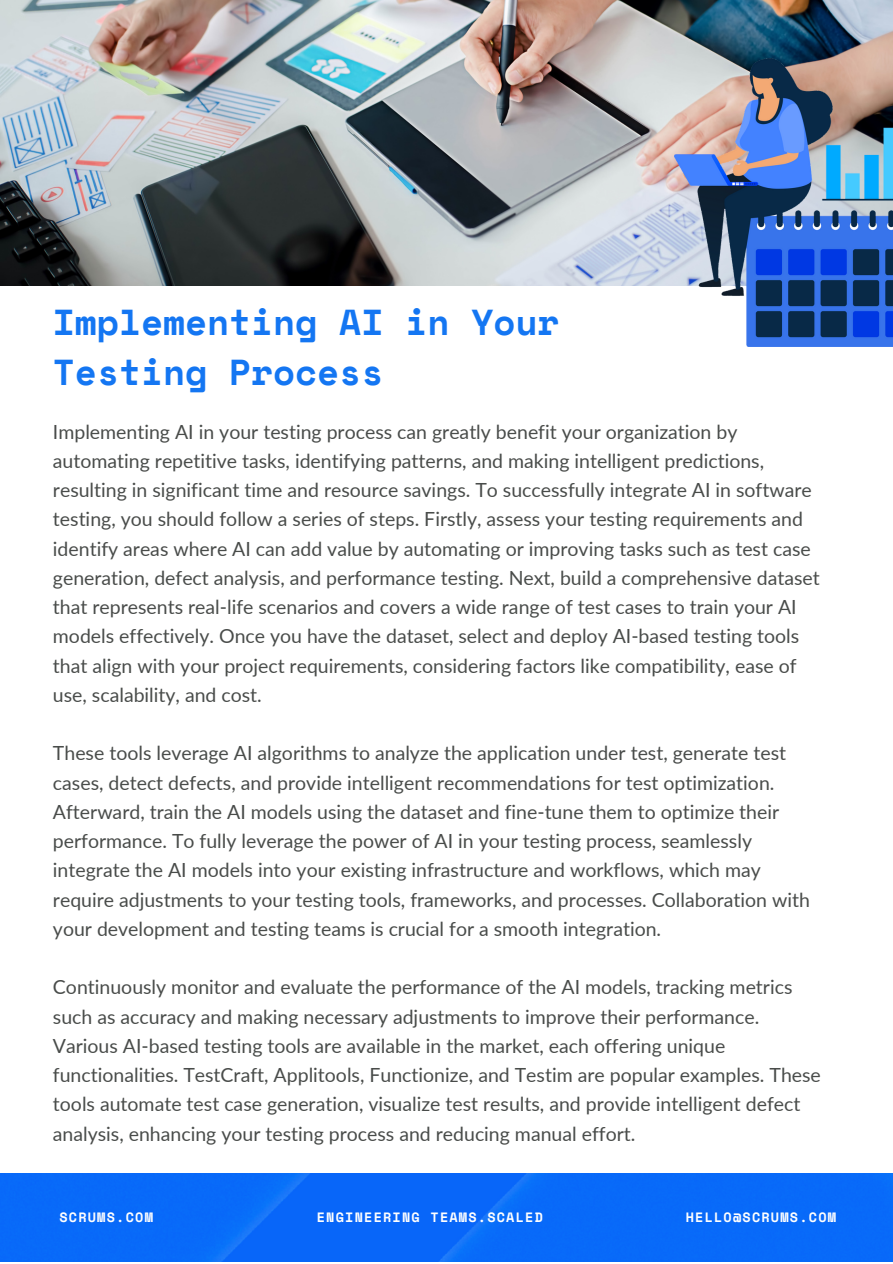
<style>
.page{position:relative;width:893px;height:1264px;background:#fff}
.page>*{position:absolute;margin:0;border:0;box-sizing:border-box;transform-origin:0 0}
.t1{font:700 36px/49.5px "Space Mono";color:#1476f2}
.t2{font:19.5px/29.2px "Lato";color:#494c4a}
.t3{font:700 13.5px "Space Mono";letter-spacing:.09em;color:#fff}
</style>
<div class="page">
<img style="left:0;top:0;width:892px;height:285px">
<img style="left:674px;top:59px;width:218px;height:287px">
<div style="left:0;top:1173px;width:892px;height:88px;background:#0869f9"></div>
<p class="t1" style="left:53px;top:297px;width:508px">Implementing AI in Your<br>Testing Process</p>
<p class="t2" style="left:53px;top:416px;width:768px">Implementing AI in your testing process can greatly benefit your organization by automating repetitive tasks, identifying patterns, and making intelligent predictions, resulting in significant time and resource savings. To successfully integrate AI in software testing, you should follow a series of steps. Firstly, assess your testing requirements and identify areas where AI can add value by automating or improving tasks such as test case generation, defect analysis, and performance testing. Next, build a comprehensive dataset that represents real-life scenarios and covers a wide range of test cases to train your AI models effectively. Once you have the dataset, select and deploy AI-based testing tools that align with your project requirements, considering factors like compatibility, ease of use, scalability, and cost.</p>
<p class="t2" style="left:53px;top:738px;width:758px">These tools leverage AI algorithms to analyze the application under test, generate test cases, detect defects, and provide intelligent recommendations for test optimization.<br>Afterward, train the AI models using the dataset and fine-tune them to optimize their performance. To fully leverage the power of AI in your testing process, seamlessly integrate the AI models into your existing infrastructure and workflows, which may require adjustments to your testing tools, frameworks, and processes. Collaboration with your development and testing teams is crucial for a smooth integration.</p>
<p class="t2" style="left:53px;top:972px;width:769px">Continuously monitor and evaluate the performance of the AI models, tracking metrics such as accuracy and making necessary adjustments to improve their performance.<br>Various AI-based testing tools are available in the market, each offering unique functionalities. TestCraft, Applitools, Functionize, and Testim are popular examples. These tools automate test case generation, visualize test results, and provide intelligent defect analysis, enhancing your testing process and reducing manual effort.</p>
<p class="t3" style="left:59px;top:1206px;width:95px">SCRUMS.COM</p>
<p class="t3" style="left:317px;top:1206px;width:228px">ENGINEERING TEAMS.SCALED</p>
<p class="t3" style="left:685px;top:1206px;width:152px">HELLO@SCRUMS.COM</p>
</div>
